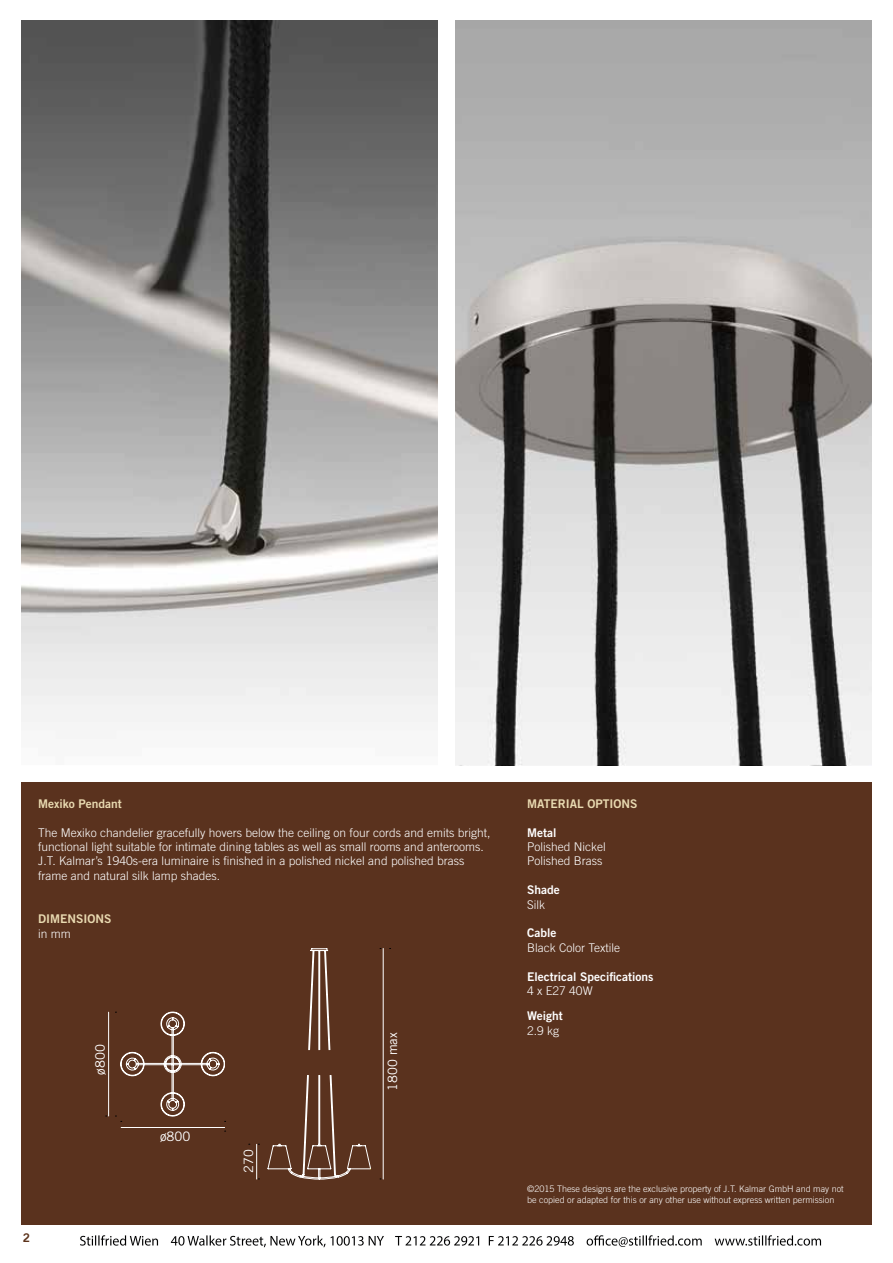
<style>
.page{position:relative;width:893px;height:1263px;background:#fff}
.page>*{position:absolute;margin:0;border:0;box-sizing:border-box;transform-origin:0 0}
.t1{font:13.05px "Trade Gothic LT";color:#fff}
.t2{font:12.9px "Trade Gothic LT";color:#fff}
.t3{font:300 12px/14.4px "Trade Gothic LT Std";color:#fff}
.t4{font:12px "Trade Gothic LT Std Bd 2";color:#fff}
.t5{font:12px "Trade Gothic LT Std Bd 2";color:#e9dab1}
.t6{font:12px "Trade Gothic LT Std Bd 2";color:#5c331b}
.t7{font:300 9px/10.8px "Trade Gothic LT Std";color:#fff}
</style>
<div class="page">
<img style="left:21px;top:21px;width:417px;height:701px">
<img style="left:455px;top:21px;width:417px;height:744px">
<div style="left:21px;top:782px;width:851px;height:442px;background:#5a321e"></div>
<hr style="left:108px;top:1012px;width:1px;height:104px;background:#fff">
<svg style="left:115px;top:1012px;width:111px;height:120px"></svg>
<svg style="left:267px;top:948px;width:117px;height:232px"></svg>
<hr style="left:256px;top:1144px;width:1px;height:35px;background:#fff">
<img style="left:80px;top:1235px;width:742px;height:13px">
<p class="t5" style="left:38px;top:796px;width:85px">Mexiko Pendant</p>
<p class="t3" style="left:38px;top:825px;width:454px">The Mexiko chandelier gracefully hovers below the ceiling on four cords and emits bright, functional light suitable for intimate dining tables as well as small rooms and anterooms.<br>J.T. Kalmar’s 1940s-era luminaire is finished in a polished nickel and polished brass frame and natural silk lamp shades.</p>
<p class="t5" style="left:38px;top:911px;width:75px">DIMENSIONS</p>
<p class="t3" style="left:38px;top:927px;width:34px">in mm</p>
<p class="t6" style="left:23px;top:1230px;width:9px">2</p>
<p class="t1" style="left:92px;top:1074px;width:32px;rotate:-90deg">ø800</p>
<p class="t1" style="left:160px;top:1128px;width:32px">ø800</p>
<p class="t2" style="left:241px;top:1173px;width:25px;rotate:-90deg">270</p>
<p class="t2" style="left:385px;top:1090px;width:60px;rotate:-90deg">1800 max</p>
<p class="t5" style="left:527px;top:796px;width:112px">MATERIAL OPTIONS</p>
<p class="t4" style="left:527px;top:825px;width:31px">Metal</p>
<p class="t3" style="left:527px;top:839px;width:80px">Polished Nickel<br>Polished Brass</p>
<p class="t4" style="left:527px;top:882px;width:34px">Shade</p>
<p class="t3" style="left:527px;top:897px;width:19px">Silk</p>
<p class="t4" style="left:527px;top:926px;width:31px">Cable</p>
<p class="t3" style="left:527px;top:940px;width:94px">Black Color Textile</p>
<p class="t4" style="left:527px;top:969px;width:128px">Electrical Specifications</p>
<p class="t3" style="left:527px;top:983px;width:67px">4 x E27 40W</p>
<p class="t4" style="left:527px;top:1008px;width:37px">Weight</p>
<p class="t3" style="left:527px;top:1023px;width:34px">2.9 kg</p>
<p class="t7" style="left:527px;top:1184px;width:318px">©2015 These designs are the exclusive property of J.T. Kalmar GmbH and may not be copied or adapted for this or any other use without express written permission</p>
</div>
